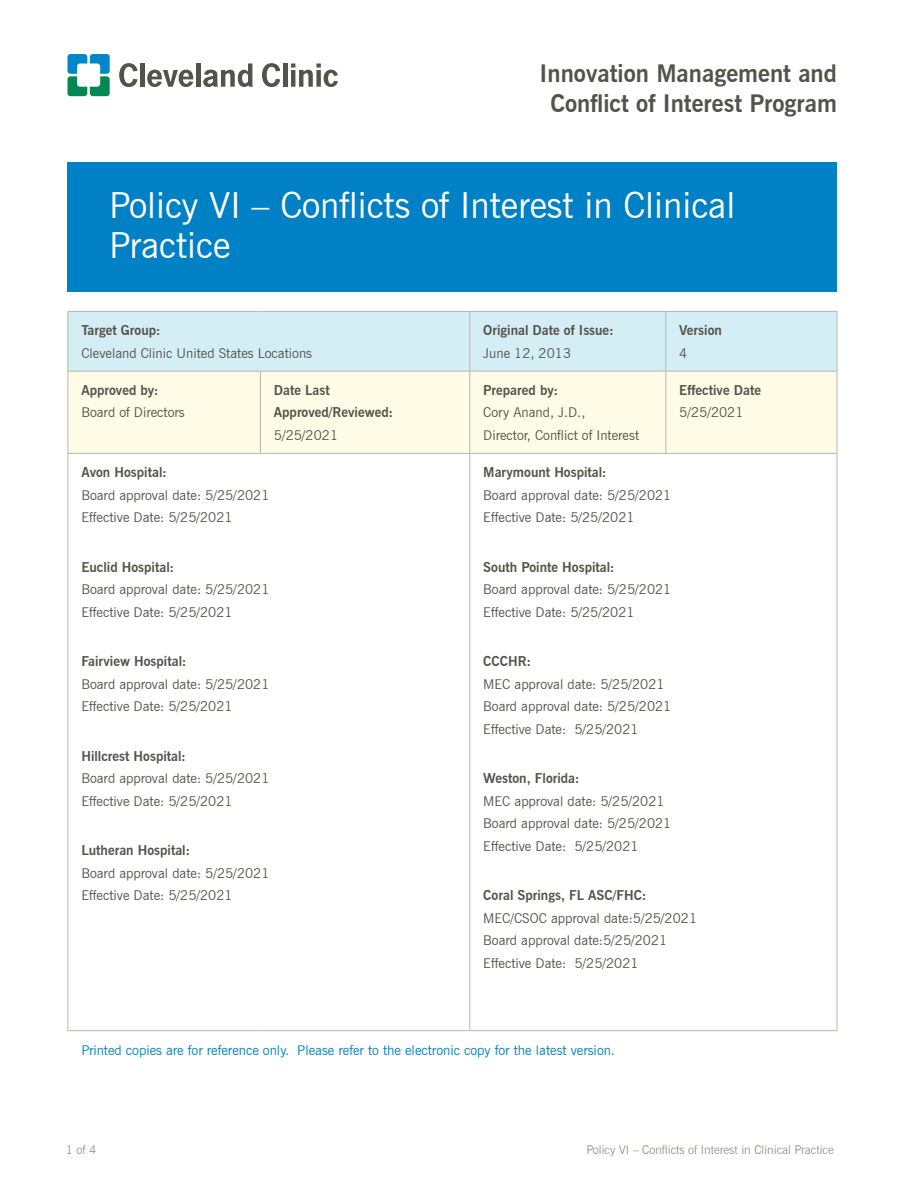
<style>
.page{position:relative;width:918px;height:1188px;background:#fff}
.page>*{position:absolute;margin:0;border:0;box-sizing:border-box;transform-origin:0 0}
.t1{font:36px/40.5px "News Gothic BT";color:#fff}
.t2{font:700 24px/30px "News Gothic BT";color:#54534a;text-align:center}
.t3{font:13.5px/22.5px "News Gothic BT";color:#54534a}
.t4{font:700 13.5px/22.5px "News Gothic BT";color:#54534a}
.t5{font:13.5px "News Gothic BT";color:#0081c6}
.t6{font:300 12px "News Gothic BT";color:#86867d}
</style>
<div class="page">
<svg style="left:68px;top:54px;width:42px;height:42px"></svg>
<svg style="left:119px;top:63px;width:18px;height:24px"></svg>
<div style="left:140px;top:63px;width:5px;height:24px;background:#54534a"></div>
<svg style="left:147px;top:70px;width:46px;height:17px"></svg>
<div style="left:196px;top:63px;width:5px;height:24px;background:#54534a"></div>
<svg style="left:262px;top:63px;width:18px;height:24px"></svg>
<hr style="left:283px;top:63px;width:4px;height:24px;background:#54534a">
<svg style="left:291px;top:63px;width:47px;height:24px"></svg>
<svg style="left:203px;top:63px;width:50px;height:24px"></svg>
<div style="left:69px;top:312px;width:768px;height:59px;background:#d4eef5"></div>
<div style="left:69px;top:372px;width:768px;height:81px;background:#fefce7"></div>
<hr style="left:68px;top:311px;width:192px;height:1px;background:#b7b7b0">
<hr style="left:68px;top:312px;width:1px;height:59px;background:#b7b7b0">
<hr style="left:260px;top:311px;width:210px;height:1px;background:#b7b7b0">
<hr style="left:470px;top:311px;width:196px;height:1px;background:#b7b7b0">
<hr style="left:469px;top:312px;width:1px;height:59px;background:#b7b7b0">
<hr style="left:666px;top:311px;width:171px;height:1px;background:#b7b7b0">
<hr style="left:665px;top:312px;width:1px;height:59px;background:#b7b7b0">
<hr style="left:837px;top:312px;width:1px;height:59px;background:#b7b7b0">
<hr style="left:68px;top:371px;width:192px;height:1px;background:#b7b7b0">
<hr style="left:68px;top:372px;width:1px;height:81px;background:#b7b7b0">
<hr style="left:260px;top:371px;width:210px;height:1px;background:#b7b7b0">
<hr style="left:260px;top:372px;width:1px;height:81px;background:#b7b7b0">
<hr style="left:470px;top:371px;width:196px;height:1px;background:#b7b7b0">
<hr style="left:469px;top:372px;width:1px;height:81px;background:#b7b7b0">
<hr style="left:666px;top:371px;width:171px;height:1px;background:#b7b7b0">
<hr style="left:665px;top:372px;width:1px;height:81px;background:#b7b7b0">
<hr style="left:837px;top:372px;width:1px;height:81px;background:#b7b7b0">
<hr style="left:68px;top:453px;width:192px;height:1px;background:#b7b7b0">
<hr style="left:68px;top:454px;width:1px;height:576px;background:#b7b7b0">
<hr style="left:260px;top:453px;width:210px;height:1px;background:#b7b7b0">
<hr style="left:470px;top:453px;width:196px;height:1px;background:#b7b7b0">
<hr style="left:469px;top:454px;width:1px;height:576px;background:#b7b7b0">
<hr style="left:666px;top:453px;width:171px;height:1px;background:#b7b7b0">
<hr style="left:837px;top:454px;width:1px;height:576px;background:#b7b7b0">
<hr style="left:68px;top:1030px;width:192px;height:1px;background:#b7b7b0">
<hr style="left:260px;top:1030px;width:210px;height:1px;background:#b7b7b0">
<hr style="left:470px;top:1030px;width:196px;height:1px;background:#b7b7b0">
<hr style="left:666px;top:1030px;width:171px;height:1px;background:#b7b7b0">
<div style="left:68px;top:162px;width:769px;height:130px;background:#0081c6"></div>
<h2 class="t2" style="left:540px;top:58px;width:299px">Innovation Management and<br>Conflict of Interest Program</h2>
<h1 class="t1" style="left:109px;top:184px;width:628px">Policy VI – Conflicts of Interest in Clinical<br>Practice</h1>
<p class="t4" style="left:81px;top:319px;width:81px">Target Group:</p>
<p class="t3" style="left:81px;top:342px;width:232px">Cleveland Clinic United States Locations</p>
<p class="t4" style="left:81px;top:379px;width:79px">Approved by:</p>
<p class="t3" style="left:81px;top:401px;width:105px">Board of Directors</p>
<p class="t4" style="left:274px;top:379px;width:121px">Date Last<br>Approved/Reviewed:</p>
<p class="t3" style="left:274px;top:424px;width:66px">5/25/2021</p>
<p class="t4" style="left:81px;top:461px;width:87px">Avon Hospital:</p>
<p class="t3" style="left:81px;top:484px;width:190px">Board approval date: 5/25/2021<br>Effective Date: 5/25/2021</p>
<p class="t4" style="left:81px;top:556px;width:94px">Euclid Hospital:</p>
<p class="t3" style="left:81px;top:578px;width:190px">Board approval date: 5/25/2021<br>Effective Date: 5/25/2021</p>
<p class="t4" style="left:81px;top:650px;width:107px">Fairview Hospital:</p>
<p class="t3" style="left:81px;top:673px;width:190px">Board approval date: 5/25/2021<br>Effective Date: 5/25/2021</p>
<p class="t4" style="left:81px;top:745px;width:106px">Hillcrest Hospital:</p>
<p class="t3" style="left:81px;top:767px;width:190px">Board approval date: 5/25/2021<br>Effective Date: 5/25/2021</p>
<p class="t4" style="left:81px;top:839px;width:110px">Lutheran Hospital:</p>
<p class="t3" style="left:81px;top:862px;width:190px">Board approval date: 5/25/2021<br>Effective Date: 5/25/2021</p>
<p class="t4" style="left:483px;top:319px;width:132px">Original Date of Issue:</p>
<p class="t3" style="left:483px;top:342px;width:89px">June 12, 2013</p>
<p class="t4" style="left:483px;top:379px;width:76px">Prepared by:</p>
<p class="t3" style="left:483px;top:401px;width:157px">Cory Anand, J.D.,<br>Director, Conflict of Interest</p>
<p class="t4" style="left:679px;top:319px;width:44px">Version</p>
<p class="t3" style="left:679px;top:342px;width:10px">4</p>
<p class="t4" style="left:679px;top:379px;width:83px">Effective Date</p>
<p class="t3" style="left:679px;top:401px;width:66px">5/25/2021</p>
<p class="t4" style="left:483px;top:461px;width:125px">Marymount Hospital:</p>
<p class="t3" style="left:483px;top:484px;width:190px">Board approval date: 5/25/2021<br>Effective Date: 5/25/2021</p>
<p class="t4" style="left:483px;top:556px;width:133px">South Pointe Hospital:</p>
<p class="t3" style="left:483px;top:578px;width:190px">Board approval date: 5/25/2021<br>Effective Date: 5/25/2021</p>
<p class="t4" style="left:483px;top:650px;width:50px">CCCHR:</p>
<p class="t3" style="left:483px;top:673px;width:190px">MEC approval date: 5/25/2021<br>Board approval date: 5/25/2021<br>Effective Date: 5/25/2021</p>
<p class="t4" style="left:483px;top:767px;width:98px">Weston, Florida:</p>
<p class="t3" style="left:483px;top:790px;width:190px">MEC approval date: 5/25/2021<br>Board approval date: 5/25/2021<br>Effective Date: 5/25/2021</p>
<p class="t4" style="left:483px;top:884px;width:165px">Coral Springs, FL ASC/FHC:</p>
<p class="t3" style="left:483px;top:907px;width:215px">MEC/CSOC approval date:5/25/2021<br>Board approval date:5/25/2021<br>Effective Date: 5/25/2021</p>
<p class="t5" style="left:81px;top:1042px;width:535px">Printed copies are for reference only. Please refer to the electronic copy for the latest version.</p>
<p class="t6" style="left:66px;top:1143px;width:32px">1 of 4</p>
<p class="t6" style="left:587px;top:1143px;width:249px">Policy VI – Conflicts of Interest in Clinical Practice</p>
</div>
